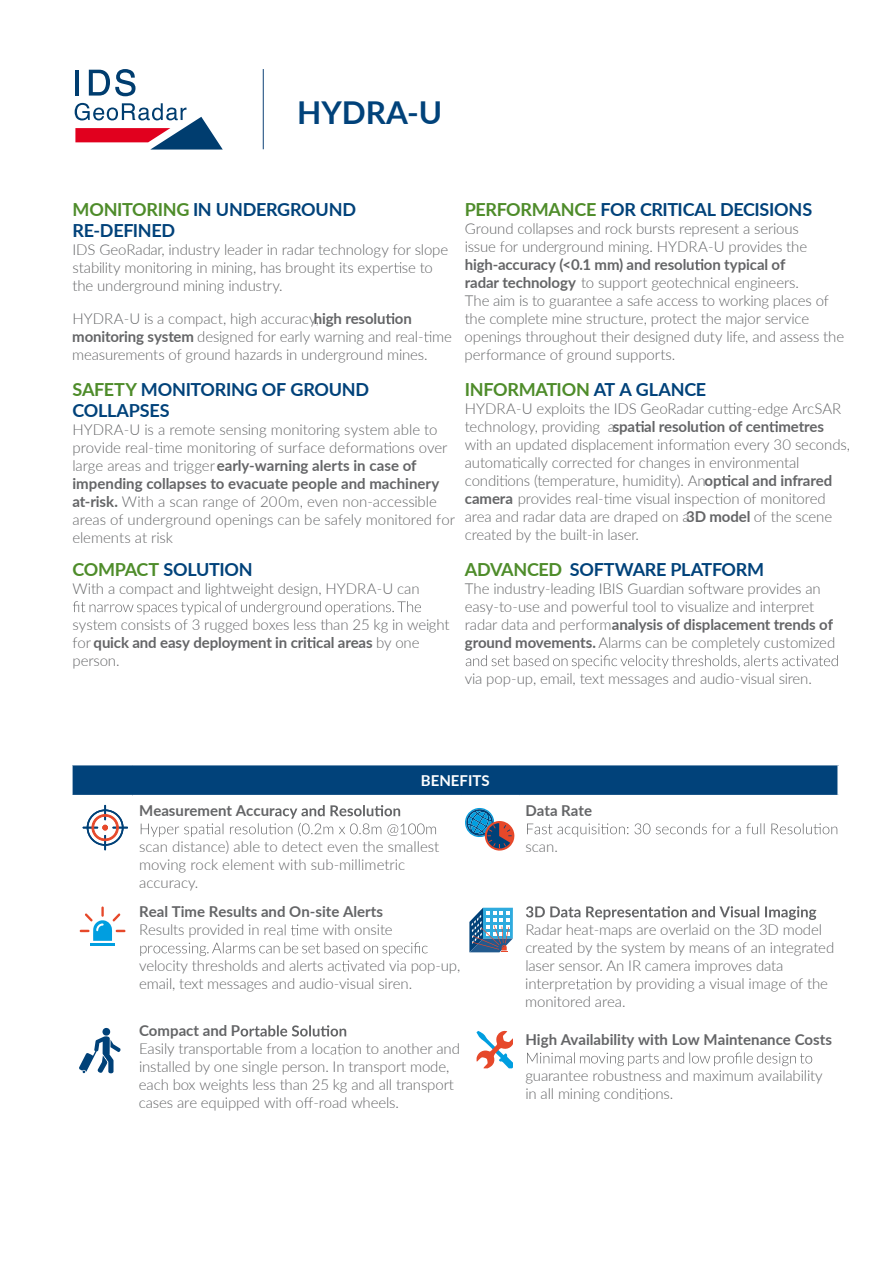
<style>
.page{position:relative;width:893px;height:1263px;background:#fff}
.page>*{position:absolute;margin:0;border:0;box-sizing:border-box;transform-origin:0 0}
.t1{font:700 31.5px "Lato";color:#01427a}
.t2{font:700 18px/21px "Lato";letter-spacing:-.015em;color:#01427a}
.t3{font:700 18px "Lato";letter-spacing:-.015em;color:#4e8c2a}
.t4{font:300 15px/18px "Lato";letter-spacing:-.01em;color:#646567}
.t5{font:700 15px "Lato";color:#646567}
.t6{font:700 15px "Lato";color:#fff}
.s1{color:#4e8c2a}
.s2{font-weight:700}
.s3{color:#01427a}
</style>
<div class="page">
<svg style="left:89px;top:69px;width:47px;height:27px"></svg>
<hr style="left:75px;top:70px;width:4px;height:26px;background:#003d6f">
<svg style="left:75px;top:103px;width:148px;height:47px"></svg>
<hr style="left:263px;top:69px;width:1px;height:80px;background:#0d4176">
<svg style="left:394px;top:262px;width:7px;height:11px"></svg>
<svg style="left:386px;top:313px;width:8px;height:11px"></svg>
<svg style="left:424px;top:331px;width:7px;height:11px"></svg>
<svg style="left:155px;top:442px;width:7px;height:11px"></svg>
<svg style="left:384px;top:442px;width:7px;height:11px"></svg>
<svg style="left:73px;top:601px;width:348px;height:14px"></svg>
<svg style="left:307px;top:637px;width:9px;height:11px"></svg>
<div style="left:72px;top:765px;width:766px;height:31px;background:#01427a"></div>
<hr style="left:71px;top:765px;width:2px;height:30px;background:#fff">
<hr style="left:837px;top:765px;width:2px;height:30px;background:#fff">
<hr style="left:71px;top:795px;width:62px;height:1px;background:#fff">
<hr style="left:133px;top:795px;width:328px;height:1px;background:#fff">
<hr style="left:461px;top:795px;width:58px;height:1px;background:#fff">
<hr style="left:519px;top:795px;width:320px;height:1px;background:#fff">
<svg style="left:141px;top:805px;width:295px;height:32px"></svg>
<svg style="left:527px;top:823px;width:310px;height:14px"></svg>
<hr style="left:90px;top:943px;width:25px;height:3px;background:#009ee0">
<svg style="left:80px;top:906px;width:46px;height:35px"></svg>
<svg style="left:277px;top:924px;width:33px;height:11px"></svg>
<svg style="left:140px;top:942px;width:288px;height:29px"></svg>
<svg style="left:526px;top:906px;width:290px;height:14px"></svg>
<svg style="left:576px;top:978px;width:19px;height:11px"></svg>
<svg style="left:241px;top:1025px;width:105px;height:11px"></svg>
<svg style="left:331px;top:1043px;width:14px;height:11px"></svg>
<svg style="left:477px;top:1030px;width:36px;height:38px"></svg>
<svg style="left:527px;top:1052px;width:285px;height:14px"></svg>
<svg style="left:636px;top:1088px;width:10px;height:11px"></svg>
<svg style="left:465px;top:808px;width:49px;height:43px"></svg>
<svg style="left:83px;top:805px;width:45px;height:45px"></svg>
<svg style="left:469px;top:908px;width:44px;height:44px"></svg>
<svg style="left:79px;top:1027px;width:42px;height:47px"></svg>
<svg style="left:695px;top:259px;width:8px;height:11px"></svg>
<svg style="left:723px;top:403px;width:12px;height:11px"></svg>
<svg style="left:635px;top:421px;width:9px;height:11px"></svg>
<svg style="left:699px;top:421px;width:9px;height:11px"></svg>
<svg style="left:769px;top:421px;width:9px;height:11px"></svg>
<svg style="left:706px;top:439px;width:7px;height:11px"></svg>
<svg style="left:512px;top:457px;width:8px;height:11px"></svg>
<svg style="left:499px;top:475px;width:8px;height:11px"></svg>
<svg style="left:722px;top:475px;width:8px;height:11px"></svg>
<svg style="left:604px;top:493px;width:7px;height:11px"></svg>
<svg style="left:715px;top:493px;width:7px;height:11px"></svg>
<svg style="left:466px;top:655px;width:372px;height:14px"></svg>
<h1 class="t1" style="left:297px;top:89px;width:146px">HYDRA-U</h1>
<p class="t2" style="left:73px;top:198px;width:285px"><span class="s1">MONITORING</span> IN UNDERGROUND<br>RE-DEFINED</p>
<p class="t4" style="left:72px;top:240px;width:377px">IDS GeoRadar, industry leader in radar technology for slope stability monitoring in mining, has brought its exper se to the underground mining industry.</p>
<p class="t4" style="left:72px;top:309px;width:381px">HYDRA-U is a compact, high accuracy<span class="s2">h</span>, <span class="s2">igh resolu on monitoring system</span> designed for early warning and real- me measurements of ground hazards in underground mines.</p>
<p class="t2" style="left:73px;top:378px;width:298px"><span class="s1">SAFETY</span> MONITORING OF GROUND<br>COLLAPSES</p>
<p class="t4" style="left:72px;top:420px;width:384px">HYDRA-U is a remote sensing monitoring system able to provide real- me monitoring of surface deforma ons over large areas and trigger <span class="s2">early-warning alerts in case of impending collapses to evacuate people and machinery at-risk.</span> With a scan range of 200m, even non-accessible areas of underground openings can be safely monitored for elements at risk</p>
<p class="t2" style="left:73px;top:558px;width:182px"><span class="s1">COMPACT</span> SOLUTION</p>
<p class="t4" style="left:73px;top:579px;width:348px">With a compact and lightweight design, HYDRA-U can</p>
<p class="t4" style="left:72px;top:615px;width:379px">system consists of 3 rugged boxes less than 25 kg in weight for <span class="s2">quick and easy deployment in cri cal areas</span> by one person.</p>
<p class="t2" style="left:465px;top:198px;width:349px"><span class="s1">PERFORMANCE</span> FOR CRITICAL DECISIONS</p>
<p class="t4" style="left:465px;top:219px;width:344px">Ground collapses and rock bursts represent a serious issue for underground mining. HYDRA-U provides the</p>
<p class="t4" style="left:465px;top:255px;width:381px"><span class="s2">high-accuracy (&lt;0.1 mm) and resolu on typical of<br>radar technology</span> to support geotechnical engineers.<br>The aim is to guarantee a safe access to working places of the complete mine structure, protect the major service openings throughout their designed duty life, and assess the performance of ground supports.</p>
<p class="t3" style="left:465px;top:376px;width:243px">INFORMATION <span class="s3">AT A GLANCE</span></p>
<p class="t4" style="left:465px;top:399px;width:387px">HYDRA-U exploits the IDS GeoRadar cu ng-edge ArcSAR technology, providing a<span class="s2">spa al resolu on of cen metres </span>with an updated displacement informa on every 30 seconds, automa cally corrected for changes in environmental<br>condi ons (temperature, humidity). An<span class="s2">op cal and infrared camera</span> provides real- me visual inspec on of monitored area and radar data are draped on a<span class="s2">3D model</span> of the scene created by the built-in laser.</p>
<p class="t2" style="left:465px;top:558px;width:301px"><span class="s1">ADVANCED</span> SOFTWARE PLATFORM</p>
<p class="t4" style="left:465px;top:579px;width:372px">The industry-leading IBIS Guardian so ware provides an easy-to-use and powerful tool to visualize and interpret radar data and perform<span class="s2">analysis of displacement trends of ground movements.</span> Alarms can be completely customized</p>
<p class="t4" style="left:465px;top:669px;width:349px">via pop-up, email, text messages and audio-visual siren.</p>
<p class="t6" style="left:421px;top:770px;width:70px">BENEFITS</p>
<p class="t5" style="left:139px;top:800px;width:137px">Measurement Accur</p>
<p class="t4" style="left:139px;top:837px;width:302px">scan distance) able to detect even the smallest moving rock element with sub-millimetric accuracy.</p>
<p class="t5" style="left:139px;top:901px;width:245px">Real Time Results and On-site Alerts</p>
<p class="t4" style="left:139px;top:920px;width:139px">Results provided in re</p>
<p class="t4" style="left:311px;top:920px;width:83px">e with onsite</p>
<p class="t4" style="left:139px;top:956px;width:323px">velocity thresholds and alerts ac vated via pop-up, email, text messages and audio-visual siren.</p>
<p class="t5" style="left:139px;top:1020px;width:103px">Compact and P</p>
<p class="t4" style="left:139px;top:1039px;width:323px">Easily transportable from a loc on to another and installed by one single person. In transport mode, each box weights less than 25 kg and all transport cases are equipped with off-road wheels.</p>
<p class="t5" style="left:525px;top:800px;width:68px">Data Rate</p>
<p class="t4" style="left:525px;top:837px;width:34px">scan.</p>
<p class="t4" style="left:525px;top:920px;width:310px">Radar heat-maps are overlaid on the 3D model created by the system by means of an integrated laser sensor. An IR camera improves data interpre</p>
<p class="t4" style="left:525px;top:974px;width:304px;text-indent:71px">on by providing a visual image of the monitored area.</p>
<p class="t5" style="left:525px;top:1029px;width:308px">High Availability with Low Maintenance Costs</p>
<p class="t4" style="left:525px;top:1066px;width:299px">guarantee robustness and maximum availability in all mining cond ons.</p>
</div>
